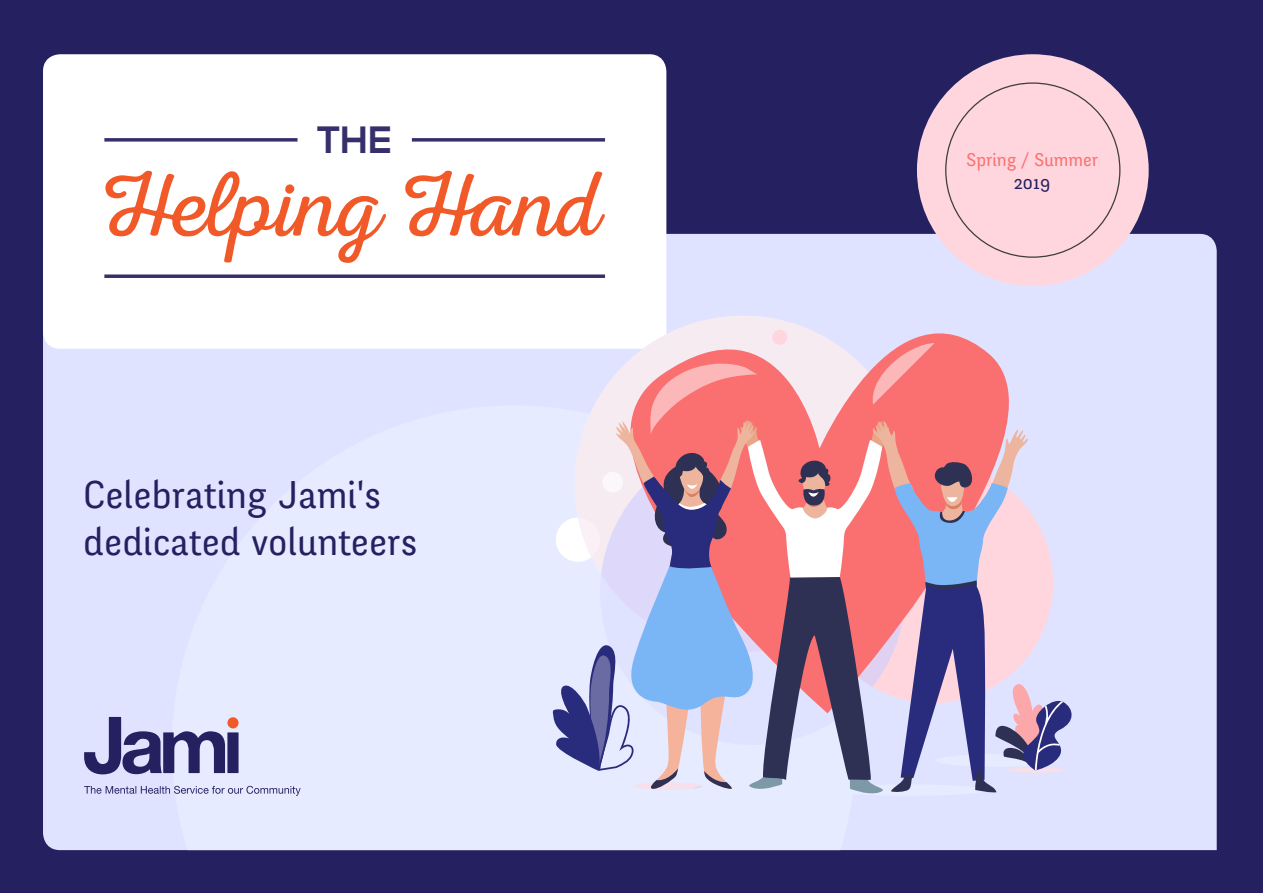
<style>
.page{position:relative;width:1263px;height:893px;background:#252161}
.page>*{position:absolute;margin:0;border:0;box-sizing:border-box;transform-origin:0 0}
.t1{font:93px "Nexa Rust Script L 0";letter-spacing:-.01em;color:#f15929}
.t2{font:38.4px/47px "Fengardo Neue";color:#252161}
.t3{font:700 37.95px "Nexa";color:#35306b}
.t4{font:18.3px "Fengardo Neue";color:#fa7070}
.t5{font:18.3px "Fengardo Neue";color:#252161}
</style>
<div class="page">
<div style="left:43px;top:234px;width:1174px;height:616px;background:#e0e3ff"></div>
<div style="left:172px;top:405px;width:684px;height:445px;background:#e6ebff"></div>
<div style="left:43px;top:54px;width:623px;height:295px;background:#fff"></div>
<svg style="left:104px;top:138px;width:193px;height:4px"></svg>
<svg style="left:412px;top:138px;width:193px;height:4px"></svg>
<svg style="left:104px;top:274px;width:501px;height:4px;fill:#3a356f"></svg>
<svg style="left:84px;top:717px;width:155px;height:57px"></svg>
<div style="left:227px;top:717px;width:12px;height:11px;background:#f15929;border-radius:50%"></div>
<svg style="left:84px;top:786px;width:217px;height:10px;background:#babddd"></svg>
<svg style="left:537px;top:276px;width:544px;height:437px;background:#e8e8fc"></svg>
<div style="left:772px;top:330px;width:15px;height:15px;background:#ffd6de;border-radius:50%"></div>
<svg style="left:551px;top:343px;width:525px;height:453px;background:#c9a7bd"></svg>
<div style="left:917px;top:54px;width:232px;height:232px;background:#ffd6de;border-radius:50%"></div>
<p class="t3" style="left:317px;top:118px;width:76px">THE</p>
<h1 class="t1" style="left:104px;top:154px;width:499px">Helping Hand</h1>
<p class="t2" style="left:83px;top:472px;width:336px">Celebrating Jami's dedicated volunteers</p>
<p class="t4" style="left:966px;top:150px;width:133px">Spring / Summer</p>
<p class="t5" style="left:1014px;top:172px;width:38px">2019</p>
</div>
